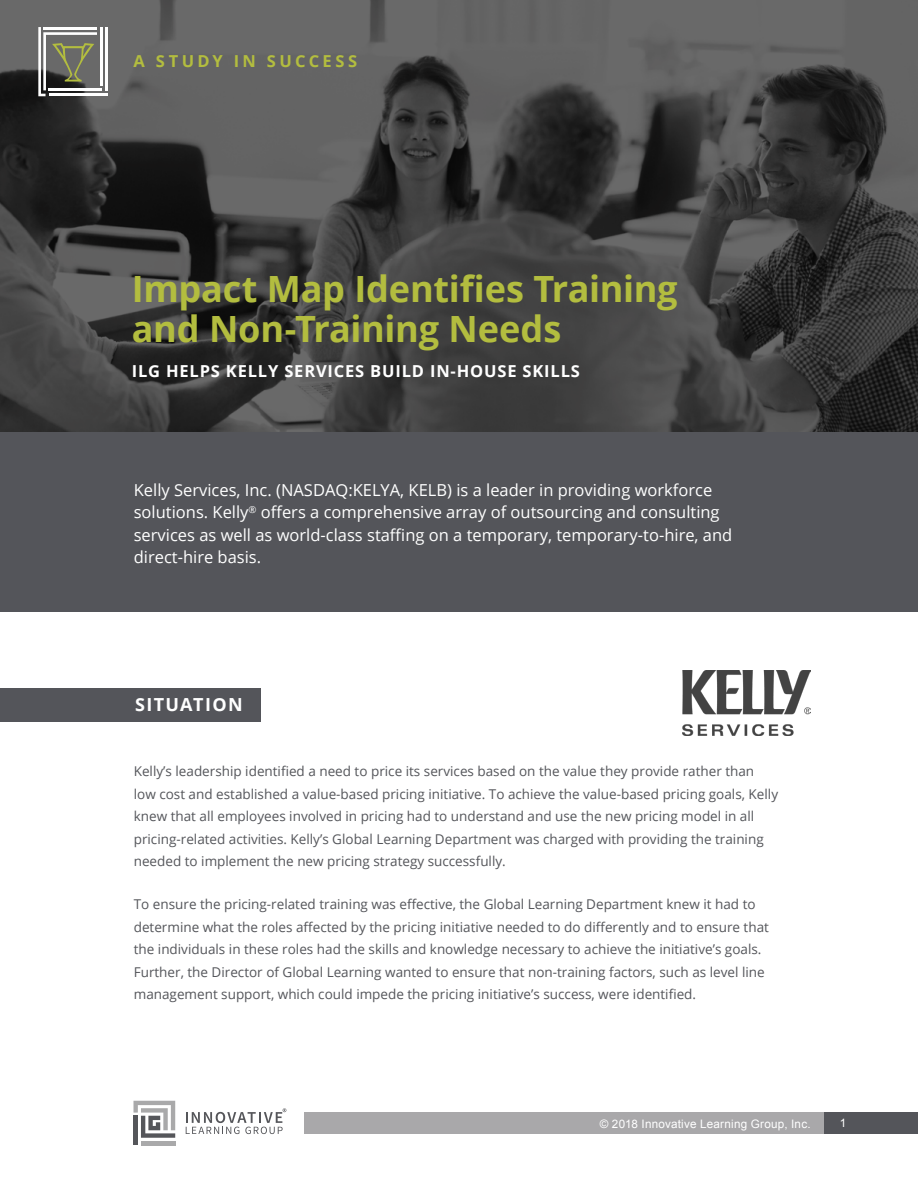
<style>
.page{position:relative;width:918px;height:1188px;background:#fff}
.page>*{position:absolute;margin:0;border:0;box-sizing:border-box;transform-origin:0 0}
.Story_Title{font:700 36.15px "Open Sans";letter-spacing:-.01em;color:#b3bd3f}
.Tab{font:700 18px "Open Sans";letter-spacing:.075em;color:#fff}
.Intro{font:16.5px/22.5px "Open Sans";color:#fff}
.Sub_Title{font:700 16.5px "Open Sans";letter-spacing:.05em;color:#fff}
.t1{font:700 16.5px "Open Sans";letter-spacing:.205em;color:#b3bd3f}
.Body{font:13.5px/22.5px "Open Sans";color:#54555a}
.Footer_Info{font:11.7px "Arial";letter-spacing:.02em;color:#fff}
.Page_Number{font:11.7px "Arial";color:#fff}
</style>
<div class="page">
<svg style="left:0;top:0;width:918px;height:432px;background:#454545"></svg>
<div style="left:304px;top:1112px;width:614px;height:22px;background:#a9a8aa"></div>
<hr style="left:141px;top:1141px;width:34px;height:4px;background:#a9a9aa">
<hr style="left:134px;top:1116px;width:4px;height:29px;background:#55565a">
<svg style="left:134px;top:1101px;width:41px;height:37px"></svg>
<svg style="left:186px;top:1108px;width:100px;height:26px"></svg>
<div style="left:825px;top:1112px;width:93px;height:22px;background:#54555a"></div>
<div style="left:0;top:688px;width:260px;height:34px;background:#54555a"></div>
<div style="left:0;top:433px;width:918px;height:179px;background:#54555a"></div>
<hr style="left:49px;top:89px;width:53px;height:2px;background:#fff">
<hr style="left:49px;top:94px;width:58px;height:2px;background:#fff">
<hr style="left:100px;top:27px;width:2px;height:59px;background:#fff">
<hr style="left:105px;top:27px;width:3px;height:64px;background:#fff">
<svg style="left:38px;top:27px;width:59px;height:69px"></svg>
<img style="left:682px;top:670px;width:129px;height:65px">
<p class="t1" style="left:134px;top:49px;width:225px">A STUDY IN SUCCESS</p>
<p class="Story_Title" style="left:132px;top:263px;width:547px">Impact Map Identifies Training</p>
<p class="Story_Title" style="left:132px;top:303px;width:431px">and Non-Training Needs</p>
<p class="Sub_Title" style="left:132px;top:359px;width:450px">ILG HELPS KELLY SERVICES BUILD IN-HOUSE SKILLS</p>
<p class="Intro" style="left:134px;top:478px;width:600px">Kelly Services, Inc. (NASDAQ:KELYA, KELB) is a leader in providing workforce solutions. Kelly<sup>®</sup> offers a comprehensive array of outsourcing and consulting services as well as world-class staffing on a temporary, temporary-to-hire, and direct-hire basis.</p>
<p class="Tab" style="left:135px;top:692px;width:109px">SITUATION</p>
<p class="Body" style="left:134px;top:760px;width:646px">Kelly’s leadership identified a need to price its services based on the value they provide rather than low cost and established a value-based pricing initiative. To achieve the value-based pricing goals, Kelly knew that all employees involved in pricing had to understand and use the new pricing model in all pricing-related activities. Kelly’s Global Learning Department was charged with providing the training needed to implement the new pricing strategy successfully.</p>
<p class="Body" style="left:134px;top:893px;width:637px">To ensure the pricing-related training was effective, the Global Learning Department knew it had to determine what the roles affected by the pricing initiative needed to do differently and to ensure that the individuals in these roles had the skills and knowledge necessary to achieve the initiative’s goals.<br>Further, the Director of Global Learning wanted to ensure that non-training factors, such as level line management support, which could impede the pricing initiative’s success, were identified.</p>
<p class="Footer_Info" style="left:600px;top:1116px;width:212px">© 2018 Innovative Learning Group, Inc.</p>
<p class="Page_Number" style="left:840px;top:1116px;width:8px">1</p>
</div>
